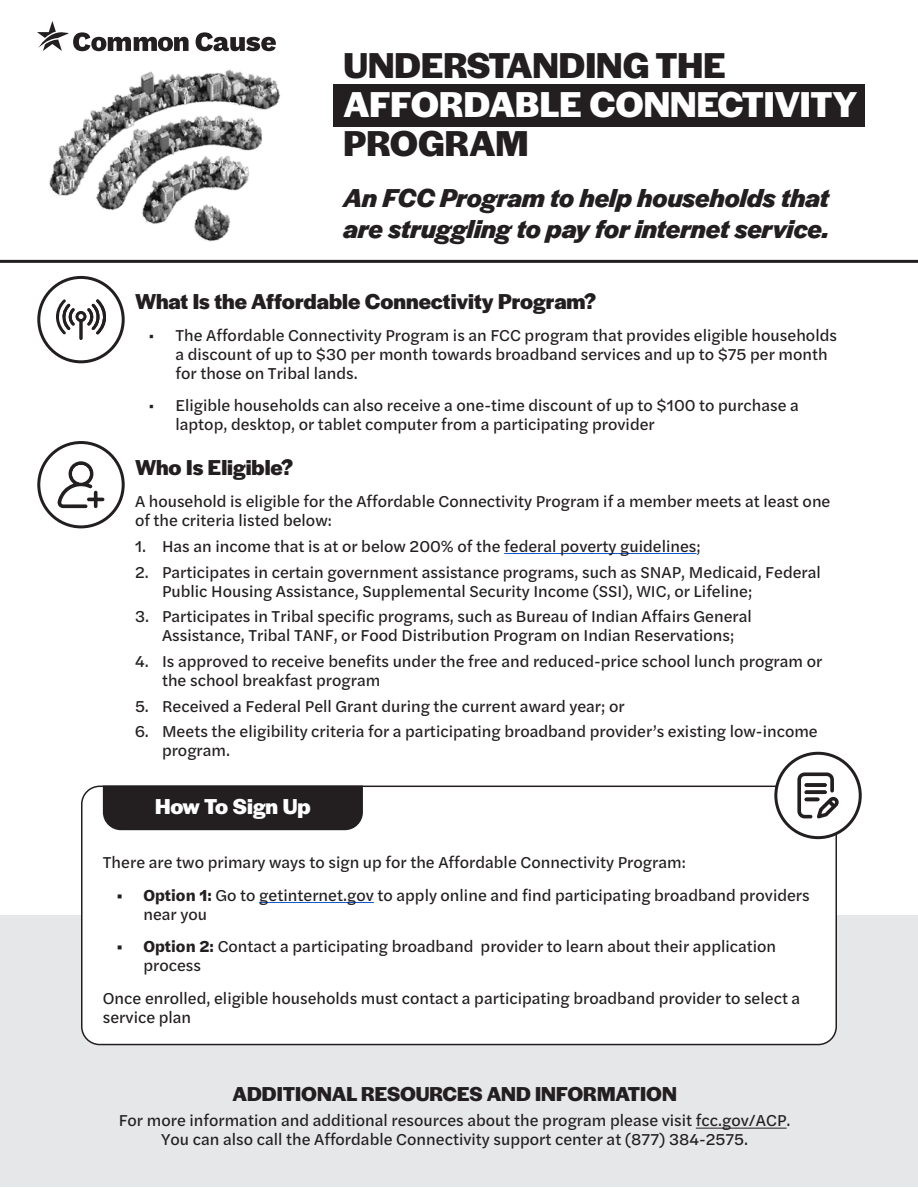
<style>
.page{position:relative;width:918px;height:1188px;background:#fff}
.page>*{position:absolute;margin:0;border:0;box-sizing:border-box;transform-origin:0 0}
.t1{font:700 37.5px/39px "Halyard Display";color:#231f20}
.t2{font:italic 700 27px/31px "Halyard Display";color:#231f20}
.t3{font:700 22.5px "Halyard Display";color:#231f20}
.t4{font:700 22.5px "Halyard Display";letter-spacing:-.005em;color:#fff}
.t5{font:700 21px "Halyard Display";letter-spacing:-.005em;color:#231f20}
.body{font:16.5px/19px "Halyard Text";color:#231f20}
.s1{color:#fff}
.s2{font-weight:700}
</style>
<div class="page">
<div style="left:0;top:915px;width:918px;height:272px;background:#e6e7e9"></div>
<img style="left:0;top:39px;width:506px;height:221px">
<div style="left:334px;top:84px;width:531px;height:42px;background:#231f20"></div>
<hr style="left:504px;top:553px;width:192px;height:1px;background:#15c">
<div style="left:82px;top:786px;width:754px;height:259px;background:#fff;border-radius:18px"></div>
<div style="left:81px;top:786px;width:756px;height:259px;border:2px solid #231f20;border-radius:18px"></div>
<hr style="left:259px;top:902px;width:115px;height:1px;background:#15c">
<div style="left:103px;top:786px;width:260px;height:44px;background:#231f20"></div>
<hr style="left:696px;top:1128px;width:91px;height:1px;background:#231f20">
<div style="left:776px;top:753px;width:84px;height:85px;background:#fff;border-radius:50%"></div>
<div style="left:774px;top:752px;width:88px;height:87px;border:3px solid #231f20;border-radius:50%"></div>
<div style="left:37px;top:276px;width:88px;height:87px;border:3px solid #231f20;border-radius:50%"></div>
<div style="left:37px;top:441px;width:88px;height:87px;border:3px solid #231f20;border-radius:50%"></div>
<svg style="left:797px;top:772px;width:42px;height:47px"></svg>
<svg style="left:57px;top:461px;width:47px;height:47px"></svg>
<div style="left:72px;top:465px;width:18px;height:18px;background:#fff;border-radius:50%"></div>
<svg style="left:56px;top:299px;width:50px;height:41px"></svg>
<hr style="left:0;top:260px;width:918px;height:3px;background:#231f20">
<svg style="left:196px;top:32px;width:80px;height:19px"></svg>
<svg style="left:37px;top:21px;width:152px;height:30px"></svg>
<p class="t1" style="left:343px;top:43px;width:516px">UNDERSTANDING THE<br><span class="s1">AFFORDABLE CONNECTIVITY<br></span>PROGRAM</p>
<p class="t2" style="left:343px;top:181px;width:487px">An FCC Program to help households that are struggling to pay for internet service.</p>
<p class="t3" style="left:135px;top:285px;width:463px">What Is the Affordable Connectivity Program?</p>
<p class="body" style="left:176px;top:325px;width:663px;text-indent:-27px">• The Affordable Connectivity Program is an FCC program that provides eligible households a discount of up to $30 per month towards broadband services and up to $75 per month for those on Tribal lands.</p>
<p class="body" style="left:176px;top:396px;width:625px;text-indent:-27px">• Eligible households can also receive a one-time discount of up to $100 to purchase a laptop, desktop, or tablet computer from a participating provider</p>
<p class="t3" style="left:135px;top:451px;width:160px">Who Is Eligible?</p>
<p class="body" style="left:135px;top:491px;width:697px">A household is eligible for the Affordable Connectivity Program if a member meets at least one of the criteria listed below:</p>
<p class="body" style="left:135px;top:536px;width:567px">1. Has an income that is at or below 200% of the federal poverty guidelines;</p>
<p class="body" style="left:162px;top:562px;width:660px;text-indent:-27px">2. Participates in certain government assistance programs, such as SNAP, Medicaid, Federal<br>Public Housing Assistance, Supplemental Security Income (SSI), WIC, or Lifeline;</p>
<p class="body" style="left:135px;top:606px;width:618px;text-align:center">3. Participates in Tribal specific programs, such as Bureau of Indian Affairs General<br>Assistance, Tribal TANF, or Food Distribution Program on Indian Reservations;</p>
<p class="body" style="left:162px;top:651px;width:662px;text-indent:-27px">4. Is approved to receive benefits under the free and reduced-price school lunch program or the school breakfast program</p>
<p class="body" style="left:135px;top:696px;width:491px">5. Received a Federal Pell Grant during the current award year; or</p>
<p class="body" style="left:162px;top:722px;width:657px;text-indent:-27px">6. Meets the eligibility criteria for a participating broadband provider’s existing low-income program.</p>
<p class="t4" style="left:155px;top:791px;width:157px">How To Sign Up</p>
<p class="body" style="left:103px;top:852px;width:584px">There are two primary ways to sign up for the Affordable Connectivity Program:</p>
<p class="body" style="left:143px;top:885px;width:668px;text-indent:-27px"><span class="s2">• Option 1:</span> Go to getinternet.gov to apply online and find participating broadband providers near you</p>
<p class="body" style="left:143px;top:936px;width:634px;text-indent:-27px"><span class="s2">• Option 2:</span> Contact a participating broadband provider to learn about their application process</p>
<p class="body" style="left:103px;top:988px;width:699px">Once enrolled, eligible households must contact a participating broadband provider to select a service plan</p>
<p class="t5" style="left:233px;top:1079px;width:446px">ADDITIONAL RESOURCES AND INFORMATION</p>
<p class="body" style="left:119px;top:1111px;width:673px">For more information and additional resources about the program please visit fcc.gov/ACP.</p>
<p class="body" style="left:161px;top:1129px;width:588px">You can also call the Affordable Connectivity support center at (877) 384-2575.</p>
</div>
